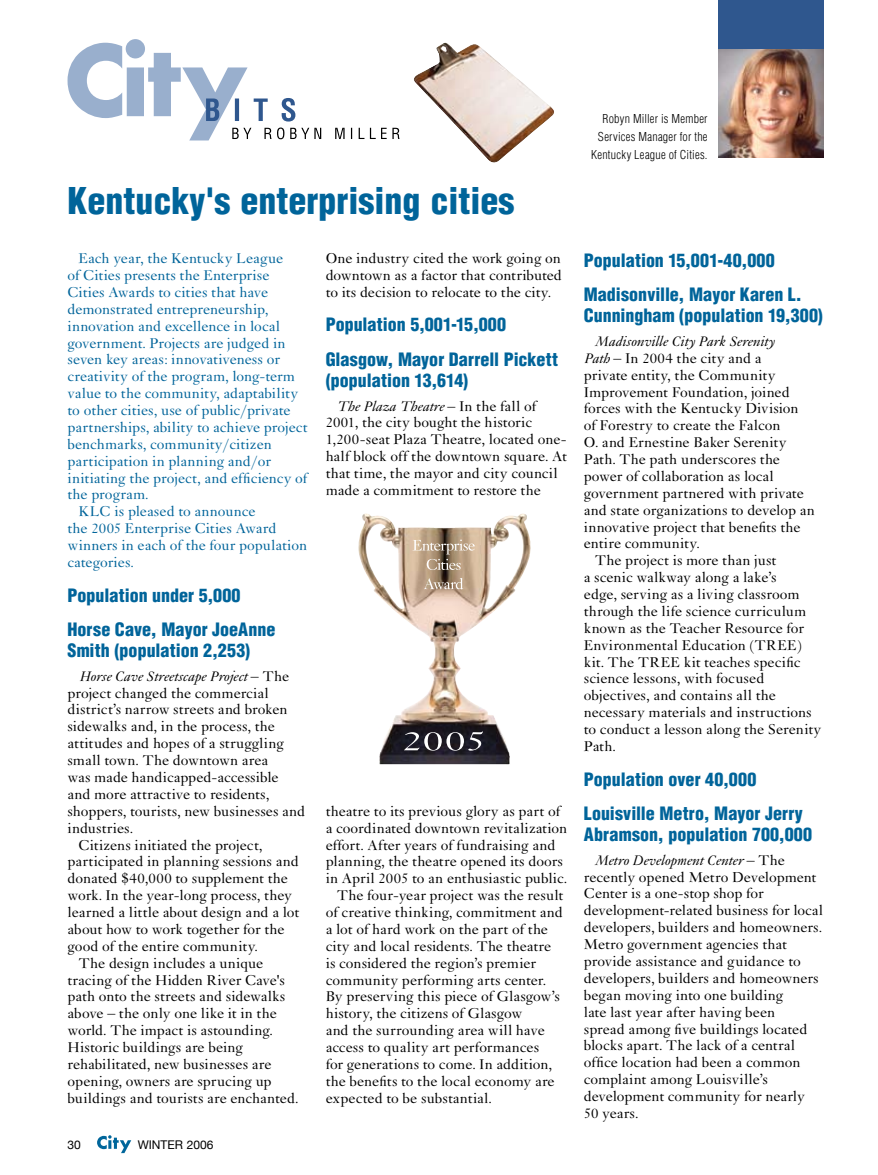
<style>
.page{position:relative;width:878px;height:1175px;background:#fff}
.page>*{position:absolute;margin:0;border:0;box-sizing:border-box;transform-origin:0 0}
.t1{font:900 condensed 36px "Helvetica";color:#00649a}
.t2{font:900 condensed 18px/34.5px "Helvetica";color:#00649a}
.t3{font:15px/16.8px "Janson";color:#000;scale:1.05 1}
.t4{font:15px "Janson";color:#00649a;scale:1.05 1}
.t5{font:italic 15px "Janson";letter-spacing:-.005em;color:#000;scale:1.05 1}
.t6{font:300 condensed 12px/18px "Helvetica";letter-spacing:.02em;color:#000;text-align:right}
.t7{font:12px "Helvetica Neue";color:#000}
.s1{font-style:normal}
.s2{font-style:italic}
</style>
<div class="page">
<svg style="left:97px;top:1135px;width:34px;height:18px"></svg>
<div style="left:718px;top:0;width:106px;height:53px;background:#2f578e"></div>
<img style="left:718px;top:49px;width:106px;height:108px">
<img style="left:413px;top:42px;width:141px;height:121px">
<svg style="left:68px;top:39px;width:331px;height:101px"></svg>
<img style="left:358px;top:544px;width:172px;height:220px">
<svg style="left:412px;top:539px;width:63px;height:31px;background:#b49f88"></svg>
<svg style="left:424px;top:578px;width:39px;height:11px"></svg>
<svg style="left:404px;top:731px;width:79px;height:19px;background:#514f57"></svg>
<h1 class="t1" style="left:68px;top:178px;width:448px">Kentucky's enterprising cities</h1>
<p class="t4" style="left:79px;top:249px;width:196px">Each year, the Kentucky League</p>
<p class="t4" style="left:68px;top:266px;width:194px">of Cities presents the Enterprise</p>
<p class="t4" style="left:68px;top:283px;width:193px">Cities Awards to cities that have</p>
<p class="t4" style="left:68px;top:300px;width:193px">demonstrated entrepreneurship,</p>
<p class="t4" style="left:68px;top:317px;width:204px">innovation and excellence in local</p>
<p class="t4" style="left:68px;top:334px;width:209px">government. Projects are judged in</p>
<p class="t4" style="left:68px;top:351px;width:204px">seven key areas: innovativeness or</p>
<p class="t4" style="left:68px;top:367px;width:218px">creativity of the program, long-term</p>
<p class="t4" style="left:68px;top:384px;width:221px">value to the community, adaptability</p>
<p class="t4" style="left:68px;top:401px;width:214px">to other cities, use of public/private</p>
<p class="t4" style="left:68px;top:418px;width:230px">partnerships, ability to achieve project</p>
<p class="t4" style="left:68px;top:435px;width:196px">benchmarks, community/citizen</p>
<p class="t4" style="left:68px;top:452px;width:195px">participation in planning and/or</p>
<p class="t4" style="left:68px;top:469px;width:230px">initiating the project, and efficiency of</p>
<p class="t4" style="left:68px;top:486px;width:78px">the program.</p>
<p class="t4" style="left:79px;top:503px;width:170px">KLC is pleased to announce</p>
<p class="t4" style="left:68px;top:519px;width:200px">the 2005 Enterprise Cities Award</p>
<p class="t4" style="left:68px;top:536px;width:229px">winners in each of the four population</p>
<p class="t4" style="left:68px;top:553px;width:64px">categories.</p>
<p class="t2" style="left:68px;top:577px;width:209px">Population under 5,000<br>Horse Cave, Mayor JoeAnne</p>
<p class="t2" style="left:68px;top:633px;width:184px">Smith (population 2,253)</p>
<p class="t5" style="left:80px;top:667px;width:201px">Horse Cave Streetscape Project <span class="s1">– The</span></p>
<p class="t3" style="left:68px;top:684px;width:193px">project changed the commercial</p>
<p class="t3" style="left:68px;top:701px;width:211px">district’s narrow streets and broken</p>
<p class="t3" style="left:68px;top:718px;width:199px">sidewalks and, in the process, the</p>
<p class="t3" style="left:68px;top:735px;width:207px">attitudes and hopes of a struggling</p>
<p class="t3" style="left:68px;top:752px;width:193px">small town. The downtown area</p>
<p class="t3" style="left:68px;top:768px;width:202px">was made handicapped-accessible</p>
<p class="t3" style="left:68px;top:785px;width:194px">and more attractive to residents,</p>
<p class="t3" style="left:68px;top:802px;width:228px">shoppers, tourists, new businesses and</p>
<p class="t3" style="left:68px;top:819px;width:64px">industries.</p>
<p class="t3" style="left:79px;top:836px;width:176px">Citizens initiated the project,</p>
<p class="t3" style="left:68px;top:853px;width:222px">participated in planning sessions and</p>
<p class="t3" style="left:68px;top:870px;width:211px">donated $40,000 to supplement the</p>
<p class="t3" style="left:68px;top:887px;width:215px">work. In the year-long process, they</p>
<p class="t3" style="left:68px;top:903px;width:222px">learned a little about design and a lot</p>
<p class="t3" style="left:68px;top:920px;width:208px">about how to work together for the</p>
<p class="t3" style="left:68px;top:937px;width:182px">good of the entire community.</p>
<p class="t3" style="left:79px;top:954px;width:177px">The design includes a unique</p>
<p class="t3" style="left:68px;top:971px;width:209px">tracing of the Hidden River Cave's</p>
<p class="t3" style="left:68px;top:988px;width:209px">path onto the streets and sidewalks</p>
<p class="t3" style="left:68px;top:1005px;width:201px">above – the only one like it in the</p>
<p class="t3" style="left:68px;top:1022px;width:197px">world. The impact is astounding.</p>
<p class="t3" style="left:68px;top:1038px;width:169px">Historic buildings are being</p>
<p class="t3" style="left:68px;top:1055px;width:196px">rehabilitated, new businesses are</p>
<p class="t3" style="left:68px;top:1072px;width:196px">opening, owners are sprucing up</p>
<p class="t3" style="left:68px;top:1089px;width:221px">buildings and tourists are enchanted.</p>
<p class="t3" style="left:326px;top:250px;width:226px;text-align:justify">One industry cited the work going on downtown as a factor that contributed to its decision to relocate to the city.</p>
<p class="t2" style="left:326px;top:307px;width:234px">Population 5,001-15,000<br>Glasgow, Mayor Darrell Pickett</p>
<p class="t2" style="left:326px;top:363px;width:144px">(population 13,614)</p>
<p class="t3" style="left:326px;top:397px;width:231px;text-indent:11px"><span class="s2">The Plaza Theatre</span> – In the fall of 2001, the city bought the historic 1,200-seat Plaza Theatre, located one&shy;half block off the downtown square. At that time, the mayor and city council made a commitment to restore the</p>
<p class="t3" style="left:326px;top:802px;width:225px">theatre to its previous glory as part of</p>
<p class="t3" style="left:326px;top:819px;width:231px">a coordinated downtown revitalization</p>
<p class="t3" style="left:326px;top:836px;width:220px">effort. After years of fundraising and</p>
<p class="t3" style="left:326px;top:853px;width:227px">planning, the theatre opened its doors</p>
<p class="t3" style="left:326px;top:870px;width:231px">in April 2005 to an enthusiastic public.</p>
<p class="t3" style="left:337px;top:887px;width:217px">The four-year project was the result</p>
<p class="t3" style="left:326px;top:903px;width:227px">of creative thinking, commitment and</p>
<p class="t3" style="left:326px;top:920px;width:213px">a lot of hard work on the part of the</p>
<p class="t3" style="left:326px;top:937px;width:216px">city and local residents. The theatre</p>
<p class="t3" style="left:326px;top:954px;width:202px">is considered the region’s premier</p>
<p class="t3" style="left:326px;top:971px;width:211px">community performing arts center.</p>
<p class="t3" style="left:326px;top:988px;width:224px">By preserving this piece of Glasgow’s</p>
<p class="t3" style="left:326px;top:1005px;width:189px">history, the citizens of Glasgow</p>
<p class="t3" style="left:326px;top:1022px;width:210px">and the surrounding area will have</p>
<p class="t3" style="left:326px;top:1038px;width:205px">access to quality art performances</p>
<p class="t3" style="left:326px;top:1055px;width:217px">for generations to come. In addition,</p>
<p class="t3" style="left:326px;top:1072px;width:219px">the benefits to the local economy are</p>
<p class="t3" style="left:326px;top:1089px;width:159px">expected to be substantial.</p>
<p class="t7" style="left:68px;top:1137px;width:15px">30</p>
<p class="t7" style="left:138px;top:1137px;width:77px">WINTER 2006</p>
<p class="t6" style="left:591px;top:109px;width:118px">Robyn Miller is Member<br>Services Manager for the<br>Kentucky League of Cities.</p>
<p class="t2" style="left:584px;top:243px;width:219px">Population 15,001-40,000<br>Madisonville, Mayor Karen L.</p>
<p class="t2" style="left:584px;top:298px;width:241px">Cunningham (population 19,300)</p>
<p class="t5" style="left:594px;top:333px;width:173px">Madisonville City Park Serenity</p>
<p class="t3" style="left:584px;top:349px;width:171px"><span class="s2">Path</span> – In 2004 the city and a</p>
<p class="t3" style="left:584px;top:366px;width:184px">private entity, the Community</p>
<p class="t3" style="left:584px;top:383px;width:198px">Improvement Foundation, joined</p>
<p class="t3" style="left:584px;top:400px;width:206px">forces with the Kentucky Division</p>
<p class="t3" style="left:584px;top:417px;width:189px">of Forestry to create the Falcon</p>
<p class="t3" style="left:584px;top:434px;width:195px">O. and Ernestine Baker Serenity</p>
<p class="t3" style="left:584px;top:451px;width:188px">Path. The path underscores the</p>
<p class="t3" style="left:584px;top:467px;width:182px">power of collaboration as local</p>
<p class="t3" style="left:584px;top:484px;width:211px">government partnered with private</p>
<p class="t3" style="left:584px;top:501px;width:221px">and state organizations to develop an</p>
<p class="t3" style="left:584px;top:518px;width:208px">innovative project that benefits the</p>
<p class="t3" style="left:584px;top:535px;width:112px">entire community.</p>
<p class="t3" style="left:595px;top:552px;width:174px">The project is more than just</p>
<p class="t3" style="left:584px;top:569px;width:185px">a scenic walkway along a lake’s</p>
<p class="t3" style="left:584px;top:586px;width:207px">edge, serving as a living classroom</p>
<p class="t3" style="left:584px;top:602px;width:213px">through the life science curriculum</p>
<p class="t3" style="left:584px;top:619px;width:211px">known as the Teacher Resource for</p>
<p class="t3" style="left:584px;top:636px;width:209px">Environmental Education (TREE)</p>
<p class="t3" style="left:584px;top:653px;width:208px">kit. The TREE kit teaches specific</p>
<p class="t3" style="left:584px;top:670px;width:173px">science lessons, with focused</p>
<p class="t3" style="left:584px;top:687px;width:184px">objectives, and contains all the</p>
<p class="t3" style="left:584px;top:704px;width:218px">necessary materials and instructions</p>
<p class="t3" style="left:584px;top:721px;width:228px">to conduct a lesson along the Serenity</p>
<p class="t3" style="left:584px;top:737px;width:32px">Path.</p>
<p class="t2" style="left:584px;top:761px;width:220px">Population over 40,000<br>Louisville Metro, Mayor Jerry</p>
<p class="t2" style="left:584px;top:817px;width:230px">Abramson, population 700,000</p>
<p class="t3" style="left:584px;top:851px;width:229px;text-indent:11px"><span class="s2">Metro Development Center</span> – The recently opened Metro Development<br>Center is a one-stop shop for development-related business for local developers, builders and homeowners.<br>Metro government agencies that provide assistance and guidance to developers, builders and homeowners began moving into one building<br>late last year after having been<br>spread among five buildings located blocks apart. The lack of a central office location had been a common complaint among Louisville’s development community for nearly<br>50 years.</p>
</div>
